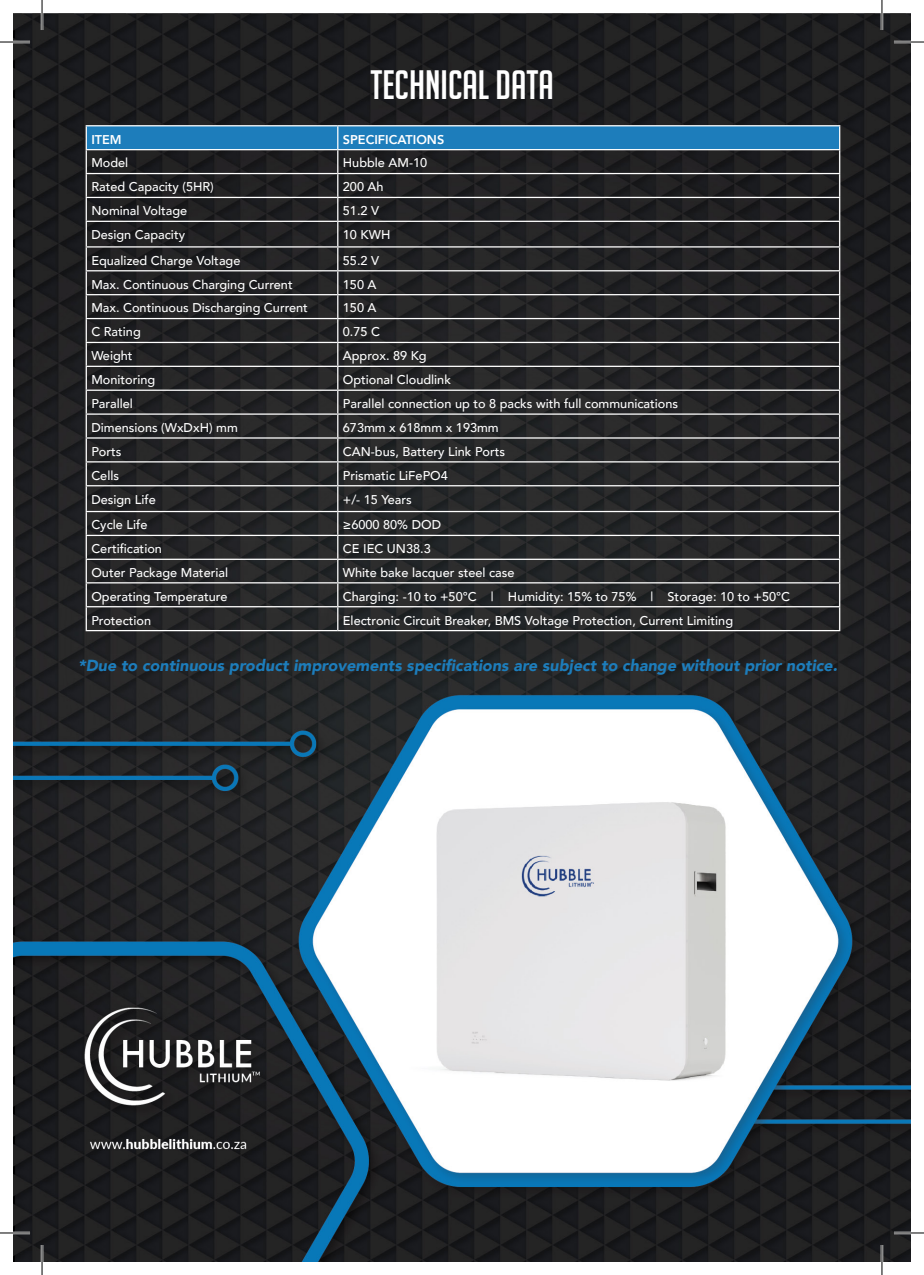
<style>
.page{position:relative;width:924px;height:1275px;background:#fff}
.page>*{position:absolute;margin:0;border:0;box-sizing:border-box;transform-origin:0 0}
.Data_Heading{font:40px "Big Noodle Titling";color:#fff}
.t1{font:italic 900 16px "Avenir";color:#1d7dbb}
.Table_Contents{font:500 12.6px "Avenir";color:#fff}
.Table_Heading{font:800 12.6px "Avenir";color:#fff}
</style>
<div class="page">
<img style="left:14px;top:14px;width:895px;height:1247px">
<div style="left:89px;top:128px;width:775px;height:528px;background:#231f20"></div>
<hr style="left:86px;top:125px;width:251px;height:1px;background:#fff">
<hr style="left:337px;top:125px;width:502px;height:1px;background:#fff">
<svg style="left:86px;top:126px;width:753px;height:504px"></svg>
<hr style="left:86px;top:630px;width:251px;height:1px;background:#fff">
<hr style="left:337px;top:630px;width:502px;height:1px;background:#fff">
<hr style="left:0;top:41px;width:30px;height:2px;background:#fff">
<hr style="left:893px;top:41px;width:30px;height:2px;background:#fff">
<hr style="left:0;top:1231px;width:30px;height:3px;background:#fff">
<hr style="left:893px;top:1231px;width:30px;height:3px;background:#fff">
<hr style="left:41px;top:0;width:2px;height:30px;background:#fff">
<hr style="left:41px;top:1245px;width:2px;height:30px;background:#fff">
<hr style="left:880px;top:0;width:2px;height:30px;background:#fff">
<hr style="left:880px;top:1245px;width:2px;height:30px;background:#fff">
<hr style="left:0;top:42px;width:30px;height:1px;background:#000">
<hr style="left:893px;top:42px;width:30px;height:1px;background:#000">
<hr style="left:0;top:1232px;width:30px;height:1px;background:#000">
<hr style="left:893px;top:1232px;width:30px;height:1px;background:#000">
<hr style="left:42px;top:0;width:1px;height:30px;background:#000">
<hr style="left:42px;top:1245px;width:1px;height:30px;background:#000">
<hr style="left:881px;top:0;width:1px;height:30px;background:#000">
<hr style="left:881px;top:1245px;width:1px;height:30px;background:#000">
<p class="Data_Heading" style="left:370px;top:63px;width:185px">TECHNICAL DATA</p>
<p class="Table_Heading" style="left:91px;top:129px;width:32px">ITEM</p>
<p class="Table_Heading" style="left:343px;top:129px;width:103px">SPECIFICATIONS</p>
<p class="Table_Contents" style="left:91px;top:152px;width:38px">Model</p>
<p class="Table_Contents" style="left:343px;top:152px;width:86px">Hubble AM-10</p>
<p class="Table_Contents" style="left:91px;top:176px;width:124px">Rated Capacity (5HR)</p>
<p class="Table_Contents" style="left:343px;top:176px;width:42px">200 Ah</p>
<p class="Table_Contents" style="left:91px;top:200px;width:97px">Nominal Voltage</p>
<p class="Table_Contents" style="left:343px;top:200px;width:38px">51.2 V</p>
<p class="Table_Contents" style="left:91px;top:224px;width:95px">Design Capacity</p>
<p class="Table_Contents" style="left:343px;top:224px;width:49px">10 KWH</p>
<p class="Table_Contents" style="left:91px;top:249px;width:150px">Equalized Charge Voltage</p>
<p class="Table_Contents" style="left:343px;top:249px;width:38px">55.2 V</p>
<p class="Table_Contents" style="left:91px;top:273px;width:203px">Max. Continuous Charging Current</p>
<p class="Table_Contents" style="left:343px;top:273px;width:35px">150 A</p>
<p class="Table_Contents" style="left:91px;top:297px;width:218px">Max. Continuous Discharging Current</p>
<p class="Table_Contents" style="left:343px;top:297px;width:35px">150 A</p>
<p class="Table_Contents" style="left:91px;top:321px;width:51px">C Rating</p>
<p class="Table_Contents" style="left:343px;top:321px;width:39px">0.75 C</p>
<p class="Table_Contents" style="left:91px;top:345px;width:43px">Weight</p>
<p class="Table_Contents" style="left:343px;top:345px;width:85px">Approx. 89 Kg</p>
<p class="Table_Contents" style="left:91px;top:369px;width:65px">Monitoring</p>
<p class="Table_Contents" style="left:343px;top:369px;width:109px">Optional Cloudlink</p>
<p class="Table_Contents" style="left:91px;top:393px;width:43px">Parallel</p>
<p class="Table_Contents" style="left:343px;top:393px;width:337px">Parallel connection up to 8 packs with full communications</p>
<p class="Table_Contents" style="left:91px;top:416px;width:148px">Dimensions (WxDxH) mm</p>
<p class="Table_Contents" style="left:343px;top:416px;width:157px">673mm x 618mm x 193mm</p>
<p class="Table_Contents" style="left:91px;top:440px;width:32px">Ports</p>
<p class="Table_Contents" style="left:343px;top:440px;width:164px">CAN-bus, Battery Link Ports</p>
<p class="Table_Contents" style="left:91px;top:464px;width:29px">Cells</p>
<p class="Table_Contents" style="left:343px;top:464px;width:106px">Prismatic LiFePO4</p>
<p class="Table_Contents" style="left:91px;top:488px;width:66px">Design Life</p>
<p class="Table_Contents" style="left:343px;top:488px;width:70px">+/- 15 Years</p>
<p class="Table_Contents" style="left:91px;top:514px;width:57px">Cycle Life</p>
<p class="Table_Contents" style="left:343px;top:514px;width:100px">≥6000 80% DOD</p>
<p class="Table_Contents" style="left:91px;top:538px;width:72px">Certification</p>
<p class="Table_Contents" style="left:343px;top:538px;width:89px">CE IEC UN38.3</p>
<p class="Table_Contents" style="left:91px;top:562px;width:138px">Outer Package Material</p>
<p class="Table_Contents" style="left:343px;top:562px;width:173px">White bake lacquer steel case</p>
<p class="Table_Contents" style="left:91px;top:585px;width:137px">Operating Temperature</p>
<p class="Table_Contents" style="left:343px;top:585px;width:448px">Charging: -10 to +50°C | Humidity: 15% to 75% | Storage: 10 to +50°C</p>
<p class="Table_Contents" style="left:91px;top:609px;width:61px">Protection</p>
<p class="Table_Contents" style="left:343px;top:609px;width:391px">Electronic Circuit Breaker, BMS Voltage Protection, Current Limiting</p>
<p class="t1" style="left:78px;top:652px;width:760px">*Due to continuous product improvements specifications are subject to change without prior notice.</p>
</div>
